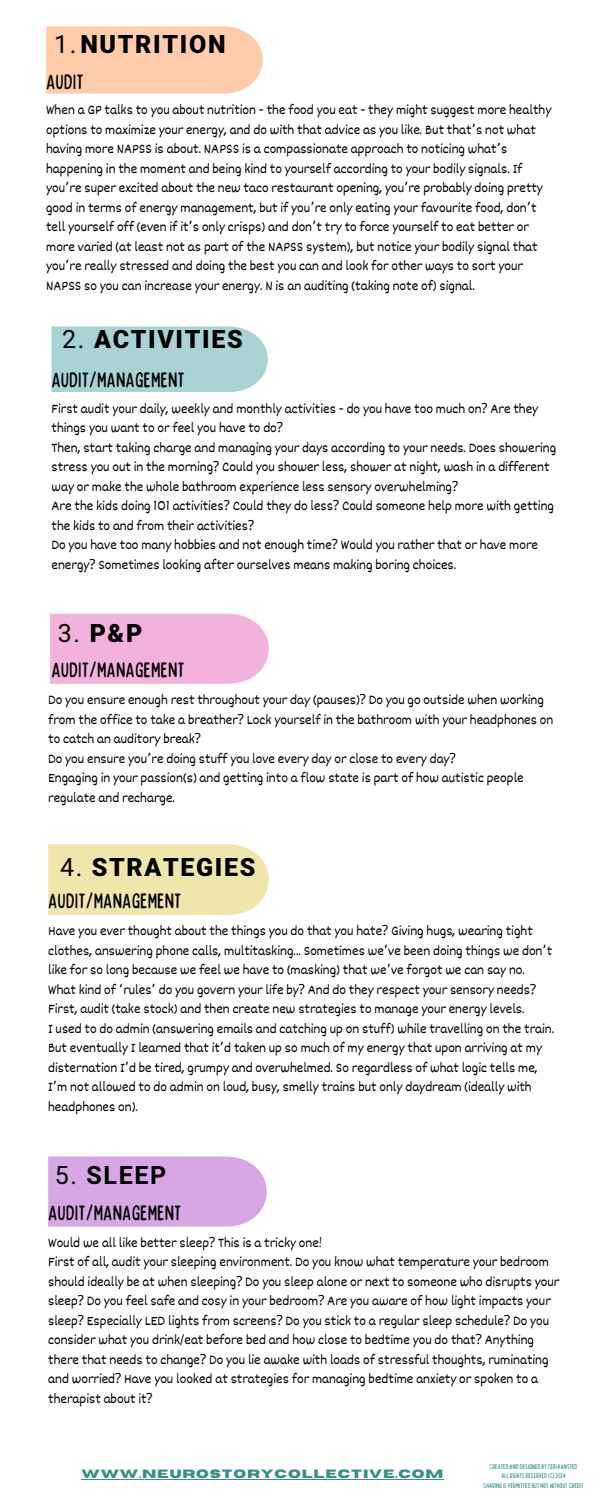
<style>
.page{position:relative;width:600px;height:1500px;background:#fff}
.page>*{position:absolute;margin:0;border:0;box-sizing:border-box;transform-origin:0 0}
.t1{font:900 25px "Mardoto";letter-spacing:.065em;color:#000}
.t2{font:700 25px "Mardoto";letter-spacing:.065em;color:#000}
.t3{font:condensed 21px "Bobby Jones Soft";color:#000}
.t4{font:14px/19.5px "Dekko";color:#000}
.t5{font:700 12px "Horizon";letter-spacing:.075em;color:#388e8a}
.t6{font:condensed 6.9px "Bobby Jones Soft";color:#388e8a}
.s1{font-weight:400}
.s2{font-family:"Noto Sans Gurmukhi"}
.s3{font-family:"Noto Sans"}
</style>
<div class="page">
<svg style="left:46px;top:26px;width:217px;height:68px;background:#ffceaf"></svg>
<div style="left:50px;top:614px;width:219px;height:70px;background:#f3b2db"></div>
<div style="left:48px;top:844px;width:221px;height:71px;background:#efe6ab"></div>
<div style="left:48px;top:1157px;width:219px;height:70px;background:#d6a7e4"></div>
<hr style="left:82px;top:1479px;width:362px;height:1px;background:#388e8a">
<div style="left:52px;top:327px;width:216px;height:65px;background:#a8d2d4"></div>
<h3 class="t1" style="left:54px;top:30px;width:173px"><span class="s1">1.</span>NUTRITION</h3>
<h4 class="t3" style="left:46px;top:68px;width:39px">AUDIT</h4>
<h3 class="t4" style="left:46px;top:99px;width:507px">When a GP talks to you about nutrition - the food you eat - they might suggest more healthy options to maximize your energy, and do with that advice as you like. But that<span class="s2">’</span>s not what having more NAPSS is about. NAPSS is a compassionate approach to noticing what<span class="s2">’</span>s happening in the moment and being kind to yourself according to your bodily signals. If you<span class="s2">’</span>re super excited about the new taco restaurant opening, you<span class="s2">’</span>re probably doing pretty good in terms of energy management, but if you<span class="s2">’</span>re only eating your favourite food, don<span class="s2">’</span>t tell yourself off (even if it<span class="s2">’</span>s only crisps) and don<span class="s2">’</span>t try to force yourself to eat better or more varied (at least not as part of the NAPSS system), but notice your bodily signal that you<span class="s2">’</span>re really stressed and doing the best you can and look for other ways to sort your NAPSS so you can increase your energy. N is an auditing (taking note of) signal.</h3>
<h1 class="t1" style="left:62px;top:325px;width:182px"><span class="s1">2.</span> ACTIVITIES</h1>
<h4 class="t3" style="left:52px;top:367px;width:135px">AUDIT/MANAGEMENT</h4>
<h4 class="t4" style="left:52px;top:398px;width:506px">First audit your daily, weekly and monthly activities - do you have too much on<span class="s3">?</span> Are they things you want to or feel you have to do<span class="s3">?<br></span>Then, start taking charge and managing your days according to your needs. Does showering stress you out in the morning<span class="s3">?</span> Could you shower less, shower at night, wash in a different way or make the whole bathroom experience less sensory overwhelming<span class="s3">?<br></span>Are the kids doing 101 activities<span class="s3">?</span> Could they do less<span class="s3">?</span> Could someone help more with getting the kids to and from their activities<span class="s3">?<br></span>Do you have too many hobbies and not enough time<span class="s3">?</span> Would you rather that or have more energy<span class="s3">?</span> Sometimes looking after ourselves means making boring choices.</h4>
<p class="t1" style="left:58px;top:619px;width:86px"><span class="s1">3.</span> P&amp;P</p>
<h3 class="t3" style="left:52px;top:657px;width:135px">AUDIT/MANAGEMENT</h3>
<h3 class="t4" style="left:48px;top:690px;width:507px">Do you ensure enough rest throughout your day (pauses)<span class="s3">?</span> Do you go outside when working from the office to take a breather<span class="s3">?</span> Lock yourself in the bathroom with your headphones on to catch an auditory break<span class="s3">?<br></span>Do you ensure you<span class="s2">’</span>re doing stuff you love every day or close to every day<span class="s3">?<br></span>Engaging in your passion(s) and getting into a flow state is part of how autistic people regulate and recharge.</h3>
<h4 class="t1" style="left:60px;top:853px;width:197px"><span class="s1">4.</span> STRATEGIES</h4>
<h1 class="t3" style="left:48px;top:888px;width:135px">AUDIT/MANAGEMENT</h1>
<h1 class="t4" style="left:48px;top:921px;width:508px">Have you ever thought about the things you do that you hate<span class="s3">?</span> Giving hugs, wearing tight clothes, answering phone calls, multitasking... Sometimes we<span class="s2">’</span>ve been doing things we don<span class="s2">’</span>t like for so long because we feel we have to (masking) that we<span class="s2">’</span>ve forgot we can say no.<br>What kind of <span class="s2">‘</span>rules<span class="s2">’</span> do you govern your life by<span class="s3">?</span> And do they respect your sensory needs<span class="s3">?<br></span>First, audit (take stock) and then create new strategies to manage your energy levels.<br>I used to do admin (answering emails and catching up on stuff) while travelling on the train.<br>But eventually I learned that it<span class="s2">’</span>d taken up so much of my energy that upon arriving at my disternation I<span class="s2">’</span>d be tired, grumpy and overwhelmed. So regardless of what logic tells me, I<span class="s2">’</span>m not allowed to do admin on loud, busy, smelly trains but only daydream (ideally with headphones on).</h1>
<h1 class="t2" style="left:55px;top:1161px;width:113px"><span class="s1">5.</span> SLEEP</h1>
<h5 class="t3" style="left:48px;top:1199px;width:135px">AUDIT/MANAGEMENT</h5>
<h4 class="t4" style="left:48px;top:1232px;width:513px">Would we all like better sleep<span class="s3">?</span> This is a tricky one!<br>First of all, audit your sleeping environment. Do you know what temperature your bedroom should ideally be at when sleeping<span class="s3">?</span> Do you sleep alone or next to someone who disrupts your sleep<span class="s3">?</span> Do you feel safe and cosy in your bedroom<span class="s3">?</span> Are you aware of how light impacts your sleep<span class="s3">?</span> Especially LED lights from screens<span class="s3">?</span> Do you stick to a regular sleep schedule<span class="s3">?</span> Do you consider what you drink/eat before bed and how close to bedtime you do that<span class="s3">?</span> Anything there that needs to change<span class="s3">?</span> Do you lie awake with loads of stressful thoughts, ruminating and worried<span class="s3">?</span> Have you looked at strategies for managing bedtime anxiety or spoken to a therapist about it<span class="s3">?</span></h4>
<h3 class="t5" style="left:82px;top:1468px;width:363px">WWW.NEUROSTORYCOLLECTIVE.COM</h3>
<p class="t6" style="left:490px;top:1462px;width:90px">CREATED AND DESIGNED BY TERI KANSTED</p>
<p class="t6" style="left:501px;top:1472px;width:66px">ALL RIGHTS RESERVED (C)2024</p>
<p class="t6" style="left:484px;top:1481px;width:101px">SHARING ISPERMITTED BUT NOT WITHOUT CREDIT</p>
</div>
